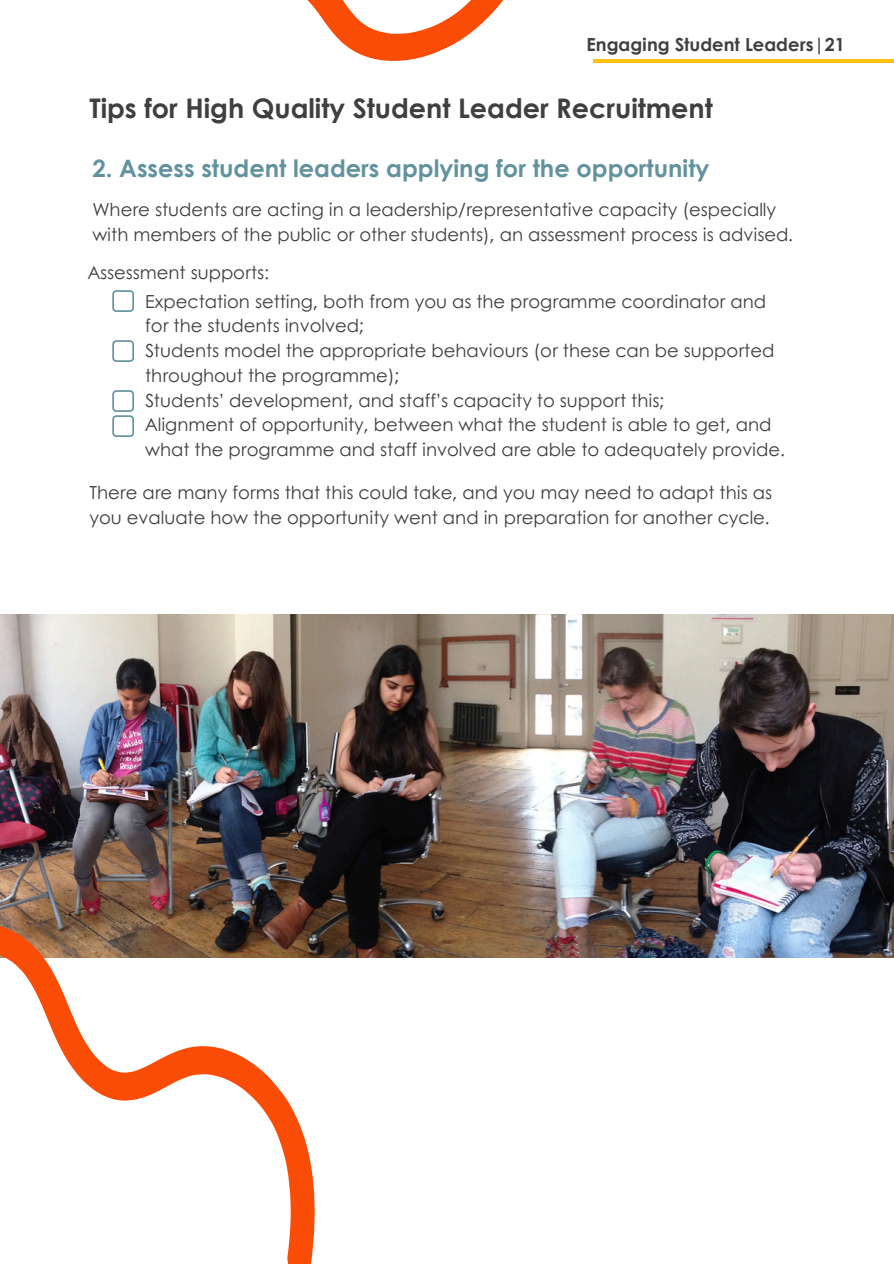
<style>
.page{position:relative;width:894px;height:1264px;background:#fff}
.page>*{position:absolute;margin:0;border:0;box-sizing:border-box;transform-origin:0 0}
.t1{font:700 27px "Century Gothic";color:#3f3f3f}
.t2{font:700 24px "Century Gothic";color:#62929e}
.t3{font:18px/24.8px "Century Gothic";color:#3f3f3f}
.t4{font:700 18px "Century Gothic";color:#3f3f3f}
</style>
<div class="page">
<svg style="left:307px;top:0;width:197px;height:61px"></svg>
<hr style="left:592px;top:59px;width:301px;height:3px;background:#fec10d">
<svg style="left:112px;top:290px;width:22px;height:21px"></svg>
<svg style="left:112px;top:340px;width:22px;height:21px"></svg>
<svg style="left:112px;top:390px;width:22px;height:46px"></svg>
<img style="left:0;top:614px;width:893px;height:343px">
<svg style="left:0;top:813px;width:378px;height:450px"></svg>
<h3 class="t4" style="left:586px;top:31px;width:260px">Engaging Student Leaders|21</h3>
<p class="t1" style="left:89px;top:91px;width:625px">Tips for High Quality Student Leader Recruitment</p>
<p class="t2" style="left:92px;top:153px;width:618px">2. Assess student leaders applying for the opportunity</p>
<p class="t3" style="left:92px;top:197px;width:702px">Where students are acting in a leadership/representative capacity (especially with members of the public or other students), an assessment process is advised.</p>
<h1 class="t3" style="left:88px;top:259px;width:183px">Assessment supports:</h1>
<p class="t3" style="left:145px;top:288px;width:622px">Expectation setting, both from you as the programme coordinator and for the students involved;</p>
<p class="t3" style="left:145px;top:337px;width:630px">Students model the appropriate behaviours (or these can be supported throughout the programme);</p>
<p class="t3" style="left:145px;top:387px;width:520px">Students’ development, and staff’s capacity to support this;</p>
<p class="t3" style="left:145px;top:411px;width:641px">Alignment of opportunity, between what the student is able to get, and what the programme and staff involved are able to adequately provide.</p>
<h2 class="t3" style="left:89px;top:479px;width:684px">There are many forms that this could take, and you may need to adapt this as you evaluate how the opportunity went and in preparation for another cycle.</h2>
</div>
